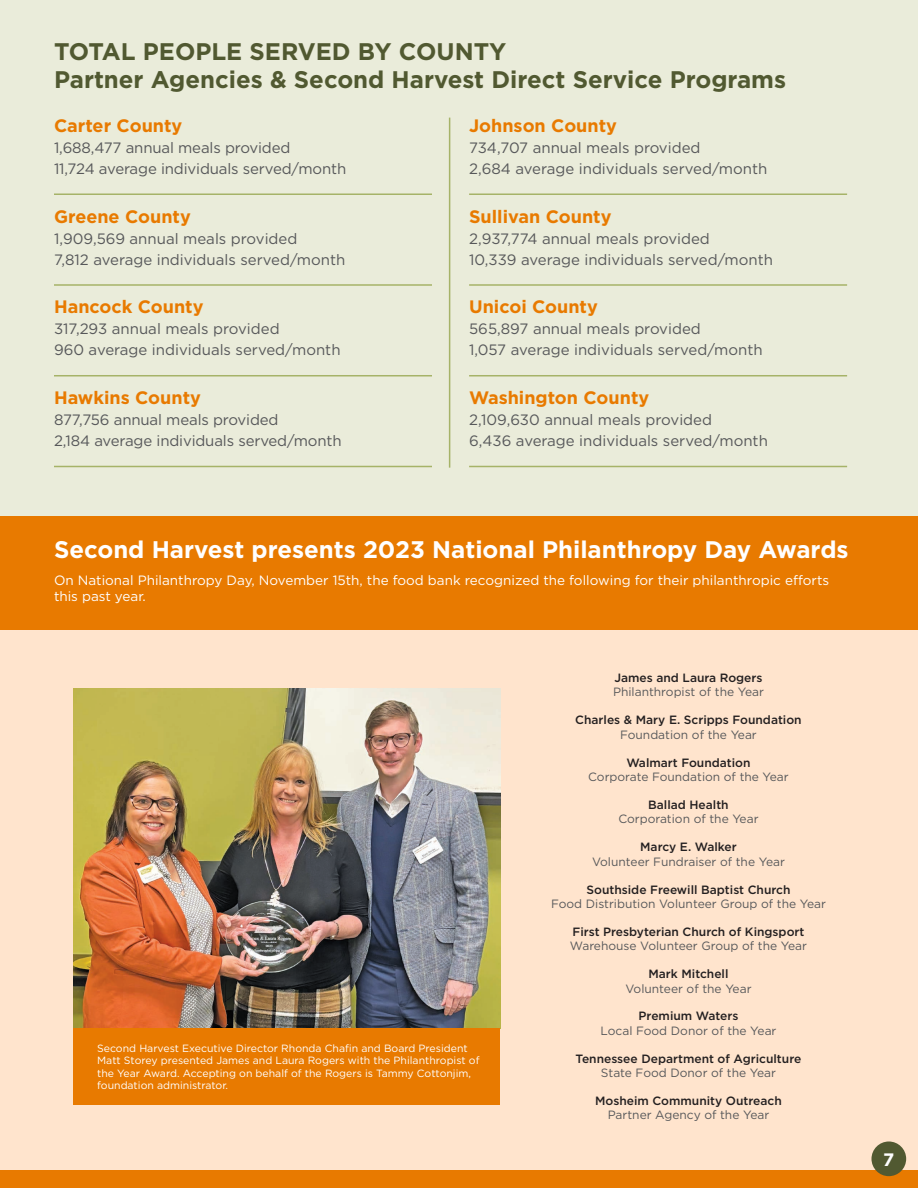
<style>
.page{position:relative;width:918px;height:1188px;background:#fff}
.page>*{position:absolute;margin:0;border:0;box-sizing:border-box;transform-origin:0 0}
.t1{font:700 24px/28.8px "Gotham";color:#515931}
.t2{font:700 24px "Gotham";color:#fff}
.t3{font:700 18px "Gotham";color:#e87a00}
.t4{font:700 18px "Gotham";color:#fff}
.t5{font:15px/21px "Gotham";color:#57585a}
.t6{font:13.5px/16.2px "Gotham";color:#fff}
.t7{font:12px "Gotham";color:#57585a}
.t8{font:500 12px "Gotham";color:#231f20}
.t9{font:10.5px/12.6px "Gotham";color:#fff}
</style>
<div class="page">
<div style="left:0;top:1170px;width:918px;height:18px;background:#e87a00"></div>
<div style="left:0;top:630px;width:918px;height:540px;background:#ffe4cd"></div>
<div style="left:871px;top:1141px;width:35px;height:35px;background:#515931;border-radius:50%"></div>
<div style="left:0;top:0;width:918px;height:517px;background:#eaecda"></div>
<hr style="left:54px;top:193px;width:378px;height:2px;background:#a6b368">
<hr style="left:54px;top:284px;width:378px;height:2px;background:#a6b368">
<hr style="left:54px;top:375px;width:378px;height:1px;background:#a6b368">
<hr style="left:54px;top:466px;width:378px;height:1px;background:#a6b368">
<hr style="left:469px;top:193px;width:378px;height:2px;background:#a6b368">
<hr style="left:469px;top:284px;width:378px;height:2px;background:#a6b368">
<hr style="left:469px;top:375px;width:378px;height:1px;background:#a6b368">
<hr style="left:469px;top:466px;width:378px;height:1px;background:#a6b368">
<hr style="left:449px;top:118px;width:1px;height:350px;background:#a6b368">
<div style="left:0;top:517px;width:918px;height:113px;background:#e87a00"></div>
<img style="left:73px;top:688px;width:427px;height:340px">
<div style="left:73px;top:1028px;width:427px;height:77px;background:#e87a00"></div>
<h1 class="t1" style="left:54px;top:37px;width:734px">TOTAL PEOPLE SERVED BY COUNTY<br>Partner Agencies &amp; Second Harvest Direct Service Programs</h1>
<p class="t3" style="left:54px;top:114px;width:130px">Carter County</p>
<p class="t5" style="left:54px;top:137px;width:294px">1,688,477 annual meals provided<br>11,724 average individuals served/month</p>
<p class="t3" style="left:54px;top:204px;width:138px">Greene County</p>
<p class="t5" style="left:54px;top:228px;width:293px">1,909,569 annual meals provided<br>7,812 average individuals served/month</p>
<p class="t3" style="left:54px;top:295px;width:151px">Hancock County</p>
<p class="t5" style="left:54px;top:318px;width:288px">317,293 annual meals provided<br>960 average individuals served/month</p>
<p class="t3" style="left:54px;top:386px;width:148px">Hawkins County</p>
<p class="t5" style="left:54px;top:409px;width:289px">877,756 annual meals provided<br>2,184 average individuals served/month</p>
<p class="t3" style="left:469px;top:114px;width:149px">Johnson County</p>
<p class="t5" style="left:469px;top:137px;width:300px">734,707 annual meals provided<br>2,684 average individuals served/month</p>
<p class="t3" style="left:469px;top:204px;width:144px">Sullivan County</p>
<p class="t5" style="left:469px;top:228px;width:305px">2,937,774 annual meals provided<br>10,339 average individuals served/month</p>
<p class="t3" style="left:469px;top:295px;width:130px">Unicoi County</p>
<p class="t5" style="left:469px;top:318px;width:295px">565,897 annual meals provided<br>1,057 average individuals served/month</p>
<p class="t3" style="left:469px;top:386px;width:182px">Washington County</p>
<p class="t5" style="left:469px;top:409px;width:300px">2,109,630 annual meals provided<br>6,436 average individuals served/month</p>
<h1 class="t2" style="left:54px;top:534px;width:796px">Second Harvest presents 2023 National Philanthropy Day Awards</h1>
<p class="t6" style="left:54px;top:572px;width:777px">On National Philanthropy Day, November 15th, the food bank recognized the following for their philanthropic efforts this past year.</p>
<p class="t9" style="left:97px;top:1041px;width:384px">Second Harvest Executive Director Rhonda Chafin and Board President Matt Storey presented James and Laura Rogers with the Philanthropist of the Year Award. Accepting on behalf of the Rogers is Tammy Cottonjim, foundation administrator.</p>
<p class="t8" style="left:614px;top:670px;width:150px">James and Laura Rogers</p>
<p class="t7" style="left:613px;top:685px;width:152px">Philanthropist of the Year</p>
<p class="t8" style="left:575px;top:712px;width:228px">Charles &amp; Mary E. Scripps Foundation</p>
<p class="t7" style="left:620px;top:727px;width:138px">Foundation of the Year</p>
<p class="t8" style="left:626px;top:755px;width:126px">Walmart Foundation</p>
<p class="t7" style="left:588px;top:769px;width:202px">Corporate Foundation of the Year</p>
<p class="t8" style="left:648px;top:797px;width:82px">Ballad Health</p>
<p class="t7" style="left:618px;top:811px;width:142px">Corporation of the Year</p>
<p class="t8" style="left:640px;top:839px;width:98px">Marcy E. Walker</p>
<p class="t7" style="left:592px;top:854px;width:194px">Volunteer Fundraiser of the Year</p>
<p class="t8" style="left:586px;top:881px;width:206px">Southside Freewill Baptist Church</p>
<p class="t7" style="left:551px;top:896px;width:276px">Food Distribution Volunteer Group of the Year</p>
<p class="t8" style="left:573px;top:924px;width:233px">First Presbyterian Church of Kingsport</p>
<p class="t7" style="left:570px;top:938px;width:239px">Warehouse Volunteer Group of the Year</p>
<p class="t8" style="left:648px;top:966px;width:82px">Mark Mitchell</p>
<p class="t7" style="left:625px;top:981px;width:128px">Volunteer of the Year</p>
<p class="t8" style="left:639px;top:1008px;width:101px">Premium Waters</p>
<p class="t7" style="left:600px;top:1023px;width:178px">Local Food Donor of the Year</p>
<p class="t8" style="left:576px;top:1051px;width:227px">Tennessee Department of Agriculture</p>
<p class="t7" style="left:601px;top:1065px;width:177px">State Food Donor of the Year</p>
<p class="t8" style="left:595px;top:1093px;width:188px">Mosheim Community Outreach</p>
<p class="t7" style="left:608px;top:1108px;width:163px">Partner Agency of the Year</p>
<p class="t4" style="left:883px;top:1148px;width:13px">7</p>
</div>
